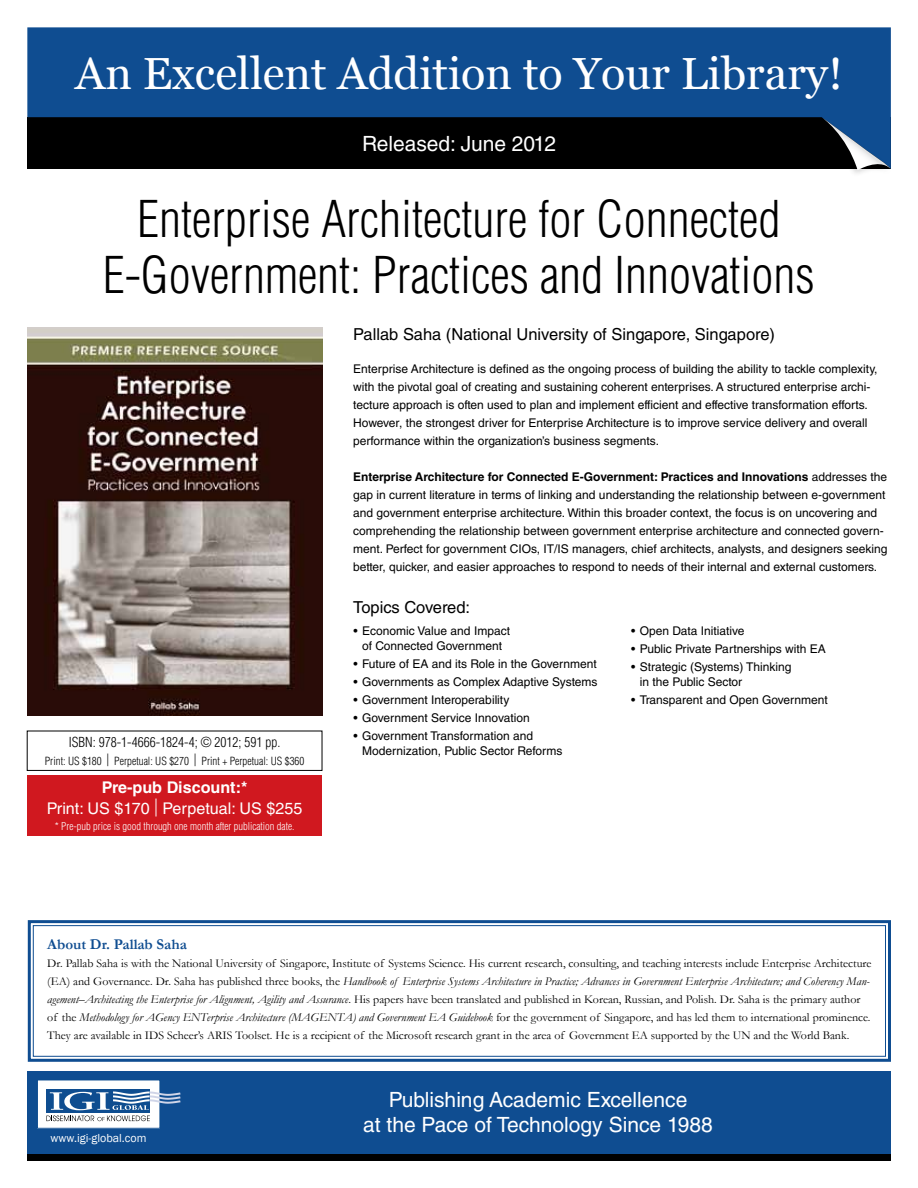
<style>
.page{position:relative;width:918px;height:1188px;background:#fff}
.page>*{position:absolute;margin:0;border:0;box-sizing:border-box;transform-origin:0 0}
.t1{font:300 condensed 49.5px/55.5px "Helvetica LT Std";color:#000;text-align:center}
.t2{font:45px "Vani";color:#fff}
.t3{font:21px/25.2px "Helvetica LT Std";color:#fff;text-align:center}
.t4{font:16.5px "Helvetica LT Std";color:#000}
.t5{font:16.2px/21px "Helvetica LT Std";color:#fff;text-align:center}
.t6{font:700 15px "Garamond";color:#0f4d91}
.t7{font:300 condensed 13.5px "Helvetica LT Std";color:#000}
.t8{font:12px/18px "Helvetica LT Std";color:#000}
.t9{font:12px/18px "Garamond";color:#000}
.t10{font:12px "Franklin Gothic";color:#fff}
.t11{font:300 condensed 11.1px "Helvetica LT Std";color:#000}
.t12{font:300 condensed 10.5px "Helvetica LT Std";color:#fff}
.s1{font-weight:700}
.s2{font-size:12.6px}
.s3{font-weight:300;font-stretch:condensed;font-size:17.85px}
.s4{font-style:italic}
</style>
<div class="page">
<div style="left:28px;top:1153px;width:863px;height:8px;background:#000"></div>
<img style="left:27px;top:328px;width:295px;height:388px">
<svg style="left:27px;top:920px;width:864px;height:142px"></svg>
<div style="left:33px;top:925px;width:853px;height:132px;border:1px solid #0f4d91"></div>
<div style="left:28px;top:1071px;width:863px;height:83px;background:#0f4d91"></div>
<svg style="left:27px;top:27px;width:864px;height:142px;background:#0a335f"></svg>
<div style="left:27px;top:731px;width:295px;height:40px;border:1px solid #000"></div>
<div style="left:27px;top:775px;width:295px;height:61px;background:#d0181f"></div>
<div style="left:37px;top:1080px;width:123px;height:48px;background:#fff"></div>
<div style="left:37px;top:1080px;width:123px;height:49px;border:1px solid #0e4d90"></div>
<div style="left:47px;top:1089px;width:103px;height:24px;background:#0e4d90"></div>
<svg style="left:46px;top:1091px;width:135px;height:30px"></svg>
<div style="left:813px;top:113px;width:78px;height:63px;background:#000;opacity:.2"></div>
<svg style="left:822px;top:117px;width:68px;height:53px;background:#345272"></svg>
<h2 class="t2" style="left:75px;top:47px;width:769px">An Excellent Addition to Your Library!</h2>
<h3 class="t3" style="left:362px;top:131px;width:196px">Released: June 2012</h3>
<h1 class="t1" style="left:103px;top:191px;width:714px">Enterprise Architecture for Connected<br>E-Government: Practices and Innovations</h1>
<h3 class="t4" style="left:353px;top:325px;width:423px">Pallab Saha (National University of Singapore, Singapore)</h3>
<p class="t8" style="left:353px;top:359px;width:526px">Enterprise Architecture is defined as the ongoing process of building the ability to tackle complexity, with the pivotal goal of creating and sustaining coherent enterprises. A structured enterprise archi&shy;tecture approach is often used to plan and implement efficient and effective transformation efforts.<br>However, the strongest driver for Enterprise Architecture is to improve service delivery and overall performance within the organization’s business segments.</p>
<p class="t8" style="left:353px;top:467px;width:536px"><span class="s1">Enterprise Architecture for Connected E-Government: Practices and Innovations</span> addresses the gap in current literature in terms of linking and understanding the relationship between e-government and government enterprise architecture. Within this broader context, the focus is on uncovering and comprehending the relationship between government enterprise architecture and connected govern&shy;ment. Perfect for government CIOs, IT/IS managers, chief architects, analysts, and designers seeking better, quicker, and easier approaches to respond to needs of their internal and external customers.</p>
<p class="t7" style="left:69px;top:733px;width:213px">ISBN: 978-1-4666-1824-4; © 2012; 591 pp.</p>
<p class="t11" style="left:45px;top:754px;width:261px">Print: US $180 <span class="s2">|</span> Perpetual: US $270 <span class="s2">|</span> Print + Perpetual: US $360</p>
<h3 class="t5" style="left:47px;top:776px;width:257px"><span class="s1">Pre-pub Discount:*<br></span>Print: US $170 <span class="s3">|</span> Perpetual: US $255</h3>
<p class="t12" style="left:55px;top:820px;width:241px">* Pre-pub price is good through one month after publication date.</p>
<h3 class="t4" style="left:353px;top:598px;width:118px">Topics Covered:</h3>
<p class="t8" style="left:353px;top:623px;width:158px;line-height:15px;text-align:center">• Economic Value and Impact of Connected Government</p>
<p class="t8" style="left:353px;top:654px;width:245px">• Future of EA and its Role in the Government</p>
<p class="t8" style="left:353px;top:672px;width:246px">• Governments as Complex Adaptive Systems</p>
<p class="t8" style="left:353px;top:690px;width:158px">• Government Interoperability</p>
<p class="t8" style="left:353px;top:708px;width:178px">• Government Service Innovation</p>
<p class="t8" style="left:362px;top:728px;width:202px;line-height:15px;text-indent:-9px">• Government Transformation and<br>Modernization, Public Sector Reforms</p>
<p class="t8" style="left:631px;top:621px;width:115px">• Open Data Initiative</p>
<p class="t8" style="left:631px;top:639px;width:196px">• Public Private Partnerships with EA</p>
<p class="t8" style="left:640px;top:659px;width:153px;line-height:15px;text-indent:-9px">• Strategic (Systems) Thinking in the Public Sector</p>
<p class="t8" style="left:631px;top:690px;width:198px">• Transparent and Open Government</p>
<p class="t6" style="left:47px;top:935px;width:141px">About Dr. Pallab Saha</p>
<p class="t9" style="left:47px;top:954px;width:826px">Dr. Pallab Saha is with the National University of Singapore, Institute of Systems Science. His current research, consulting, and teaching interests include Enterprise Architecture (EA) and Governance. Dr. Saha has published three books, the <span class="s4">Handbook of Enterprise Systems Architecture in Practice; Advances in Government Enterprise Architecture; and Coherency Man&shy;agement–Architecting the Enterprise for Alignment, Agility and Assurance</span>. His papers have been translated and published in Korean, Russian, and Polish. Dr. Saha is the primary author of the <span class="s4">Methodology for AGency ENTerprise Architecture (MAGENTA) and Government EA Guidebook</span> for the government of Singapore, and has led them to international prominence.<br>They are available in IDS Scheer’s ARIS Toolset. He is a recipient of the Microsoft research grant in the area of Government EA supported by the UN and the World Bank.</p>
<p class="t10" style="left:51px;top:1131px;width:97px">www.igi-global.com</p>
<h3 class="t3" style="left:363px;top:1087px;width:351px">Publishing Academic Excellence<br>at the Pace of Technology Since 1988</h3>
</div>
